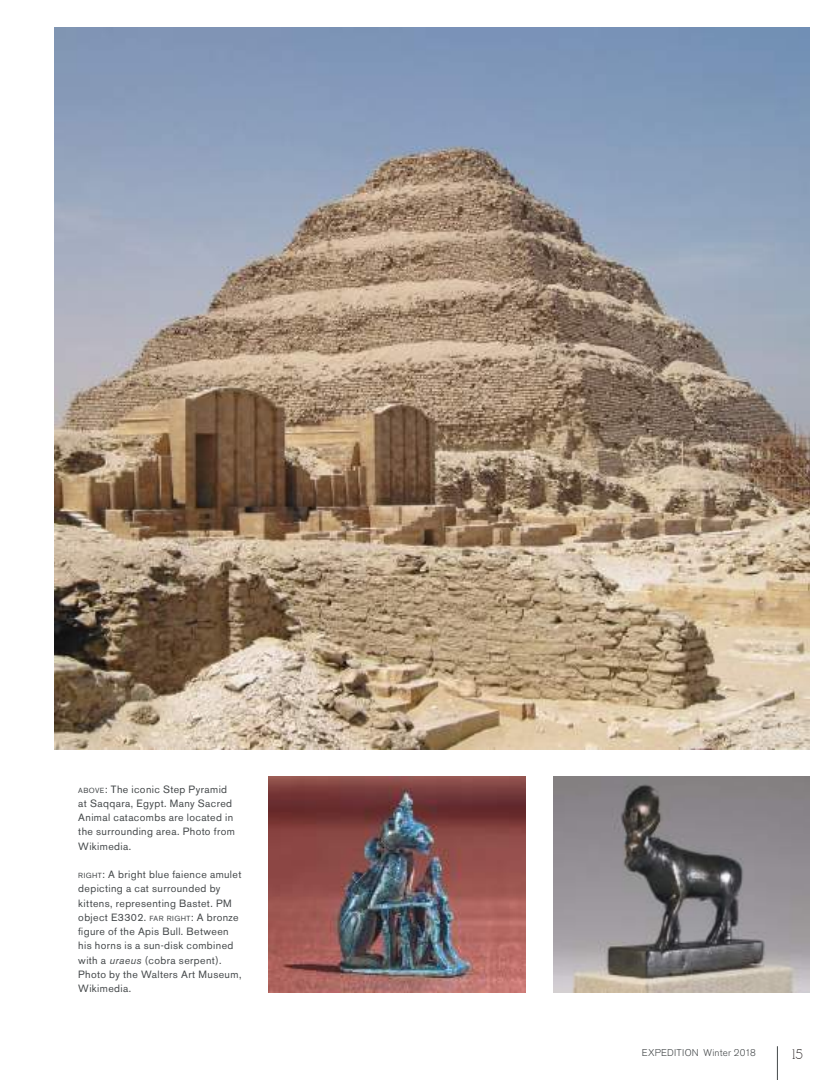
<style>
.page{position:relative;width:837px;height:1080px;background:#fff}
.page>*{position:absolute;margin:0;border:0;box-sizing:border-box;transform-origin:0 0}
.t1{font:13.5px "Alexandria FLF";color:#241f1f}
.t2{font:10.5px/14.2px "Akzidenz Grotesk BE";letter-spacing:.035em;color:#44484a}
.t3{font:300 9.75px "Akzidenz Grotesk BE";letter-spacing:.025em;color:#44484a}
.s1{font-size:7.35px}
.s2{font-style:inherit}
.s3{font-style:italic}
</style>
<div class="page">
<hr style="left:777px;top:1046px;width:1px;height:34px;background:#44484a">
<img style="left:54px;top:27px;width:756px;height:722px">
<img style="left:269px;top:776px;width:256px;height:216px">
<img style="left:554px;top:776px;width:256px;height:216px">
<p class="t2" style="left:78px;top:782px;width:158px"><span class="s1">ABOVE</span><span class="s2">:</span> The iconic Step Pyramid at Saqqara, Egypt. Many Sacred<br>Animal catacombs are located in the surrounding area. Photo from<br>Wikimedia.</p>
<p class="t2" style="left:78px;top:867px;width:165px"><span class="s1">RIGHT</span><span class="s2">:</span> A bright blue faience amulet depicting a cat surrounded by kittens, representing Bastet. PM object E3302. <span class="s1">FAR RIGHT</span><span class="s2">:</span> A bronze figure of the Apis Bull. Between his horns is a sun-disk combined with a <span class="s3">uraeus</span> (cobra serpent).<br>Photo by the Walters Art Museum,<br>Wikimedia.</p>
<p class="t3" style="left:642px;top:1047px;width:116px">EXPEDITION Winter 2018</p>
<p class="t1" style="left:790px;top:1047px;width:14px">15</p>
</div>
